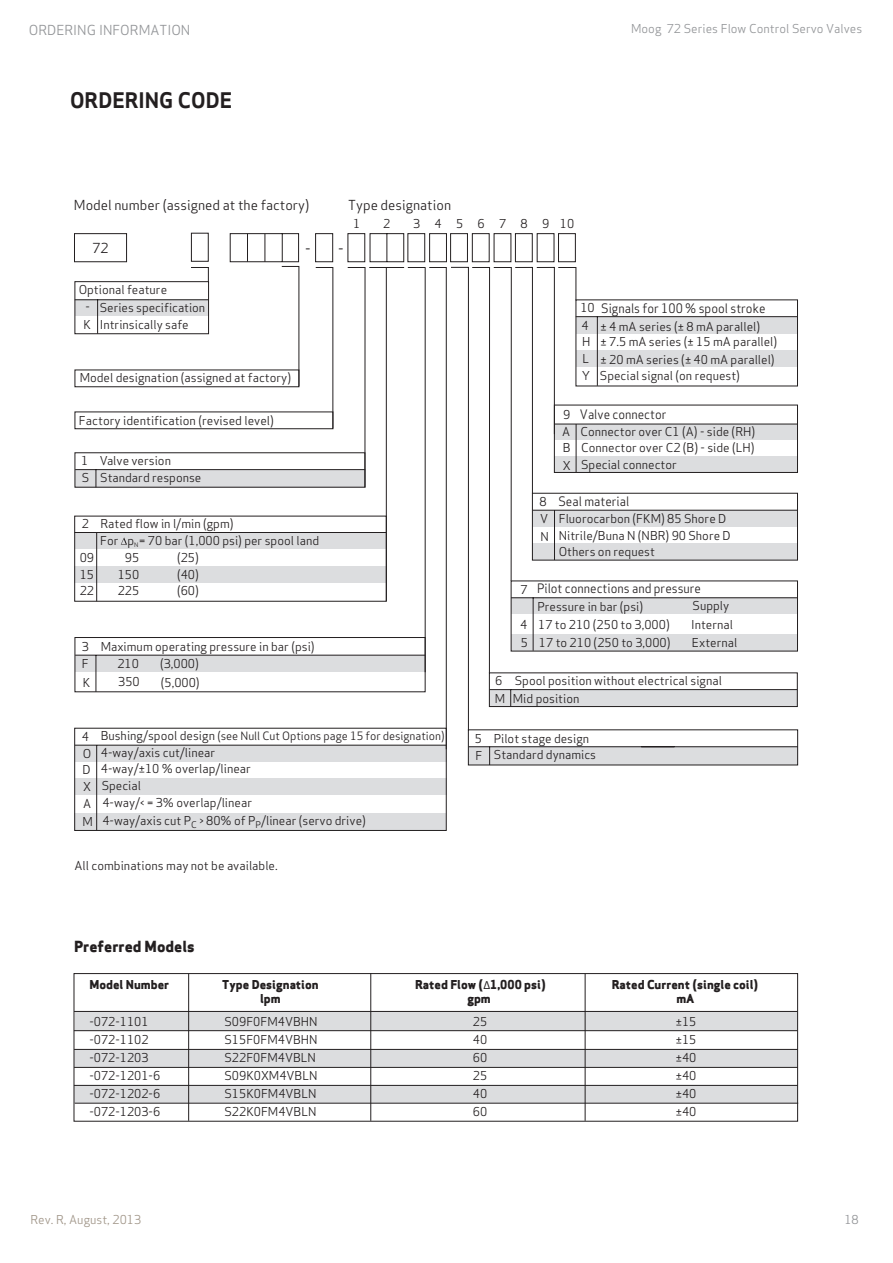
<style>
.page{position:relative;width:893px;height:1263px;background:#fff}
.page>*{position:absolute;margin:0;border:0;box-sizing:border-box;transform-origin:0 0}
.t1{font:21px "Apex Sans Bold T";color:#231f20}
.t2{font:15px "Apex Sans Extra Bold T";color:#231f20}
.t3{font:15px "Apex Sans Book T";color:#231f20}
.t4{font:13.5px "Apex Sans Book T";color:#231f20}
.t5{font:13.5px "Apex Sans Book T";color:#939598}
.t6{font:12.75px "Apex Sans Book T";color:#231f20;scale:.94 1}
.t7{font:12px/17.1px "Apex Sans Book T";color:#231f20}
.t8{font:12px "Apex Sans Extra Bold T";color:#231f20}
.t9{font:12px "Apex Sans Book T";color:#939598}
.t10{font:12px "Apex Sans Book T";color:#a19689}
.t11{font:12px "Apex Sans Book T";letter-spacing:1.19em;color:#231f20}
.t12{font:11.25px "Apex Sans Book T";letter-spacing:-.005em;color:#231f20}
.t13{font:6.15px "Apex Sans Book T";color:#231f20}
.s1{font-size:12px}
.s2{font-family:"Myriad Pro"}
</style>
<div class="page">
<div style="left:75px;top:813px;width:371px;height:17px;background:#dcdddf"></div>
<div style="left:75px;top:778px;width:371px;height:17px;background:#dcdddf"></div>
<hr style="left:96px;top:745px;width:1px;height:85px;background:#231f20">
<svg style="left:74px;top:299px;width:724px;height:466px"></svg>
<div style="left:554px;top:456px;width:243px;height:16px;background:#dcdddf"></div>
<hr style="left:576px;top:424px;width:1px;height:48px;background:#231f20">
<div style="left:554px;top:405px;width:244px;height:68px;border:1px solid #231f20"></div>
<div style="left:74px;top:728px;width:372px;height:103px;border:1px solid #231f20"></div>
<svg style="left:74px;top:233px;width:502px;height:196px"></svg>
<div style="left:75px;top:1011px;width:723px;height:20px;background:#dcdddf"></div>
<div style="left:74px;top:1049px;width:724px;height:18px;background:#dcdddf"></div>
<div style="left:75px;top:1085px;width:723px;height:18px;background:#dcdddf"></div>
<div style="left:74px;top:973px;width:724px;height:148px;border:1px solid #231f20"></div>
<hr style="left:74px;top:1011px;width:723px;height:1px;background:#231f20">
<hr style="left:74px;top:1030px;width:723px;height:1px;background:#231f20">
<hr style="left:74px;top:1049px;width:724px;height:1px;background:#231f20">
<hr style="left:74px;top:1067px;width:724px;height:1px;background:#231f20">
<hr style="left:74px;top:1085px;width:724px;height:1px;background:#231f20">
<hr style="left:75px;top:1103px;width:723px;height:1px;background:#231f20">
<svg style="left:121px;top:537px;width:6px;height:8px"></svg>
<hr style="left:188px;top:974px;width:1px;height:147px;background:#231f20">
<hr style="left:585px;top:974px;width:1px;height:147px;background:#231f20">
<hr style="left:370px;top:973px;width:1px;height:148px;background:#231f20">
<p class="t5" style="left:29px;top:21px;width:163px">ORDERING INFORMATION</p>
<p class="t9" style="left:631px;top:21px;width:233px">Moog 72 Series Flow Control Servo Valves</p>
<p class="t1" style="left:70px;top:87px;width:164px">ORDERING CODE</p>
<p class="t4" style="left:74px;top:196px;width:237px">Model number (assigned at the factory)</p>
<p class="t4" style="left:348px;top:196px;width:104px">Type designation</p>
<p class="t4" style="left:93px;top:239px;width:18px">72</p>
<p class="t3" style="left:305px;top:239px;width:40px">- -</p>
<p class="t7" style="left:353px;top:215px;width:9px">1</p>
<p class="t7" style="left:383px;top:215px;width:9px">2</p>
<p class="t11" style="left:413px;top:216px;width:163px">345678910</p>
<p class="t7" style="left:79px;top:281px;width:90px">Optional feature</p>
<p class="t7" style="left:83px;top:299px;width:123px;line-height:16.5px;text-indent:16px">Series specification<br>K Intrinsically safe</p>
<p class="t7" style="left:85px;top:297px;width:6px">-</p>
<p class="t7" style="left:80px;top:369px;width:213px">Model designation (assigned at factory)</p>
<p class="t7" style="left:79px;top:411px;width:196px">Factory identification (revised level)</p>
<p class="t7" style="left:100px;top:452px;width:103px;line-height:16.6px">Valve version<br>Standard response</p>
<p class="t7" style="left:100px;top:515px;width:135px">Rated flow in l/min (gpm)</p>
<p class="t7" style="left:81px;top:452px;width:9px">1</p>
<p class="t7" style="left:82px;top:469px;width:9px">S</p>
<p class="t7" style="left:82px;top:515px;width:9px">2</p>
<p class="t7" style="left:100px;top:532px;width:220px">For p = 70 bar (1,000 psi) per spool land</p>
<p class="t13" style="left:134px;top:541px;width:6px">N</p>
<p class="t7" style="left:80px;top:549px;width:16px">09<br>15</p>
<p class="t7" style="left:125px;top:549px;width:16px">95</p>
<p class="t7" style="left:118px;top:566px;width:23px">150</p>
<p class="t7" style="left:80px;top:582px;width:16px">22</p>
<p class="t7" style="left:118px;top:582px;width:23px">225</p>
<p class="t7" style="left:177px;top:549px;width:23px">(25)</p>
<p class="t7" style="left:177px;top:582px;width:23px">(60)</p>
<p class="t7" style="left:177px;top:566px;width:23px">(40)</p>
<p class="t7" style="left:82px;top:638px;width:9px">3</p>
<p class="t7" style="left:82px;top:655px;width:8px">F</p>
<p class="t7" style="left:101px;top:638px;width:215px">Maximum operating pressure in bar (psi)</p>
<p class="t7" style="left:117px;top:654px;width:23px">210</p>
<p class="t7" style="left:160px;top:655px;width:40px">(3,000)</p>
<p class="t7" style="left:83px;top:674px;width:9px">K</p>
<p class="t7" style="left:118px;top:673px;width:23px">350</p>
<p class="t7" style="left:161px;top:674px;width:40px">(5,000)</p>
<p class="t7" style="left:562px;top:406px;width:10px">9<br>A</p>
<p class="t6" style="left:601px;top:300px;width:176px">Signals for 100 % spool stroke</p>
<p class="t7" style="left:580px;top:299px;width:16px;line-height:18px">10<br>4</p>
<p class="t7" style="left:582px;top:333px;width:10px;text-align:justify">H L Y</p>
<p class="t7" style="left:601px;top:318px;width:178px;line-height:15.8px">± 4 mA series (± 8 mA parallel)<br>± 7.5 mA series (± 15 mA parallel)</p>
<p class="t7" style="left:600px;top:350px;width:176px">± 20 mA series (± 40 mA parallel)<br>Special signal (on request)</p>
<p class="t6" style="left:580px;top:406px;width:94px">Valve connector</p>
<p class="t7" style="left:580px;top:423px;width:176px">Connector over C1 (A) - side (RH)</p>
<p class="t7" style="left:563px;top:439px;width:193px">B Connector over C2 (B) - side (LH)<br>X Special connector</p>
<p class="t6" style="left:558px;top:493px;width:77px">Seal material</p>
<p class="t7" style="left:540px;top:493px;width:193px">8<br>V Fluorocarbon (FKM) 85 Shore D<br>N Nitrile/Buna N (NBR) 90 Shore D</p>
<p class="t7" style="left:521px;top:580px;width:9px">7</p>
<p class="t7" style="left:520px;top:616px;width:9px">4</p>
<p class="t7" style="left:559px;top:543px;width:98px">Others on request</p>
<p class="t6" style="left:537px;top:580px;width:176px">Pilot connections and pressure</p>
<p class="t7" style="left:537px;top:597px;width:134px;line-height:18.1px">Pressure in bar (psi)<br>17 to 210 (250 to 3,000)</p>
<p class="t7" style="left:691px;top:596px;width:43px;line-height:18.9px">Supply<br>Internal</p>
<p class="t7" style="left:521px;top:634px;width:151px">5 17 to 210 (250 to 3,000)</p>
<p class="t7" style="left:692px;top:634px;width:47px">External</p>
<p class="t7" style="left:495px;top:672px;width:12px">6<br>M</p>
<p class="t7" style="left:513px;top:672px;width:211px">Spool position without electrical signal<br>Mid position</p>
<p class="t7" style="left:82px;top:728px;width:9px">4</p>
<p class="t7" style="left:82px;top:745px;width:10px">O<br>D</p>
<p class="t12" style="left:101px;top:729px;width:345px"><span class="s1">Bushing/spool design</span> (see Null Cut Options page 15 for designation)</p>
<p class="t7" style="left:101px;top:760px;width:152px">4-way/±10 % overlap/linear</p>
<p class="t7" style="left:101px;top:743px;width:116px">4-way/axis cut/linear</p>
<p class="t7" style="left:83px;top:777px;width:59px">X Special</p>
<p class="t7" style="left:82px;top:794px;width:285px;line-height:18px">A 4-way/&lt; = 3% overlap/linear<br>M 4-way/axis cut P<sub>C</sub> &gt; 80% of P<sub>P</sub>/linear (servo drive)</p>
<p class="t7" style="left:74px;top:857px;width:205px">All combinations may not be available.</p>
<p class="t7" style="left:475px;top:729px;width:9px">5</p>
<p class="t7" style="left:475px;top:747px;width:8px">F</p>
<p class="t7" style="left:494px;top:730px;width:97px">Pilot stage design</p>
<p class="t7" style="left:494px;top:746px;width:104px">Standard dynamics</p>
<p class="t2" style="left:74px;top:937px;width:122px">Preferred Models</p>
<p class="t8" style="left:89px;top:976px;width:81px">Model Number</p>
<p class="t8" style="left:222px;top:976px;width:98px">Type Designation</p>
<p class="t8" style="left:415px;top:976px;width:132px">Rated Flow (<span class="s2">∆</span>1,000 psi)</p>
<p class="t8" style="left:612px;top:976px;width:148px">Rated Current (single coil)</p>
<p class="t8" style="left:260px;top:991px;width:22px">lpm</p>
<p class="t8" style="left:467px;top:991px;width:25px">gpm</p>
<p class="t8" style="left:676px;top:991px;width:20px">mA</p>
<p class="t7" style="left:89px;top:1012px;width:61px">-072-1101</p>
<p class="t7" style="left:224px;top:1012px;width:95px">S09F0FM4VBHN</p>
<p class="t7" style="left:473px;top:1012px;width:16px">25</p>
<p class="t7" style="left:676px;top:1012px;width:22px">±15</p>
<p class="t7" style="left:89px;top:1030px;width:61px">-072-1102</p>
<p class="t7" style="left:224px;top:1030px;width:95px">S15F0FM4VBHN</p>
<p class="t7" style="left:473px;top:1030px;width:16px">40</p>
<p class="t7" style="left:676px;top:1030px;width:22px">±15</p>
<p class="t7" style="left:89px;top:1048px;width:61px">-072-1203</p>
<p class="t7" style="left:224px;top:1048px;width:93px">S22F0FM4VBLN</p>
<p class="t7" style="left:473px;top:1048px;width:16px">60</p>
<p class="t7" style="left:676px;top:1048px;width:22px">±40</p>
<p class="t7" style="left:89px;top:1066px;width:72px">-072-1201-6</p>
<p class="t7" style="left:224px;top:1066px;width:94px">S09K0XM4VBLN</p>
<p class="t7" style="left:473px;top:1066px;width:16px">25</p>
<p class="t7" style="left:676px;top:1066px;width:22px">±40</p>
<p class="t7" style="left:89px;top:1084px;width:72px">-072-1202-6</p>
<p class="t7" style="left:224px;top:1084px;width:94px">S15K0FM4VBLN</p>
<p class="t7" style="left:473px;top:1084px;width:16px">40</p>
<p class="t7" style="left:676px;top:1084px;width:22px">±40</p>
<p class="t7" style="left:89px;top:1102px;width:72px">-072-1203-6</p>
<p class="t7" style="left:224px;top:1102px;width:94px">S22K0FM4VBLN</p>
<p class="t7" style="left:473px;top:1102px;width:16px">60</p>
<p class="t7" style="left:676px;top:1102px;width:22px">±40</p>
<p class="t10" style="left:30px;top:1212px;width:112px">Rev. R, August, 2013</p>
<p class="t9" style="left:844px;top:1212px;width:16px">18</p>
</div>
